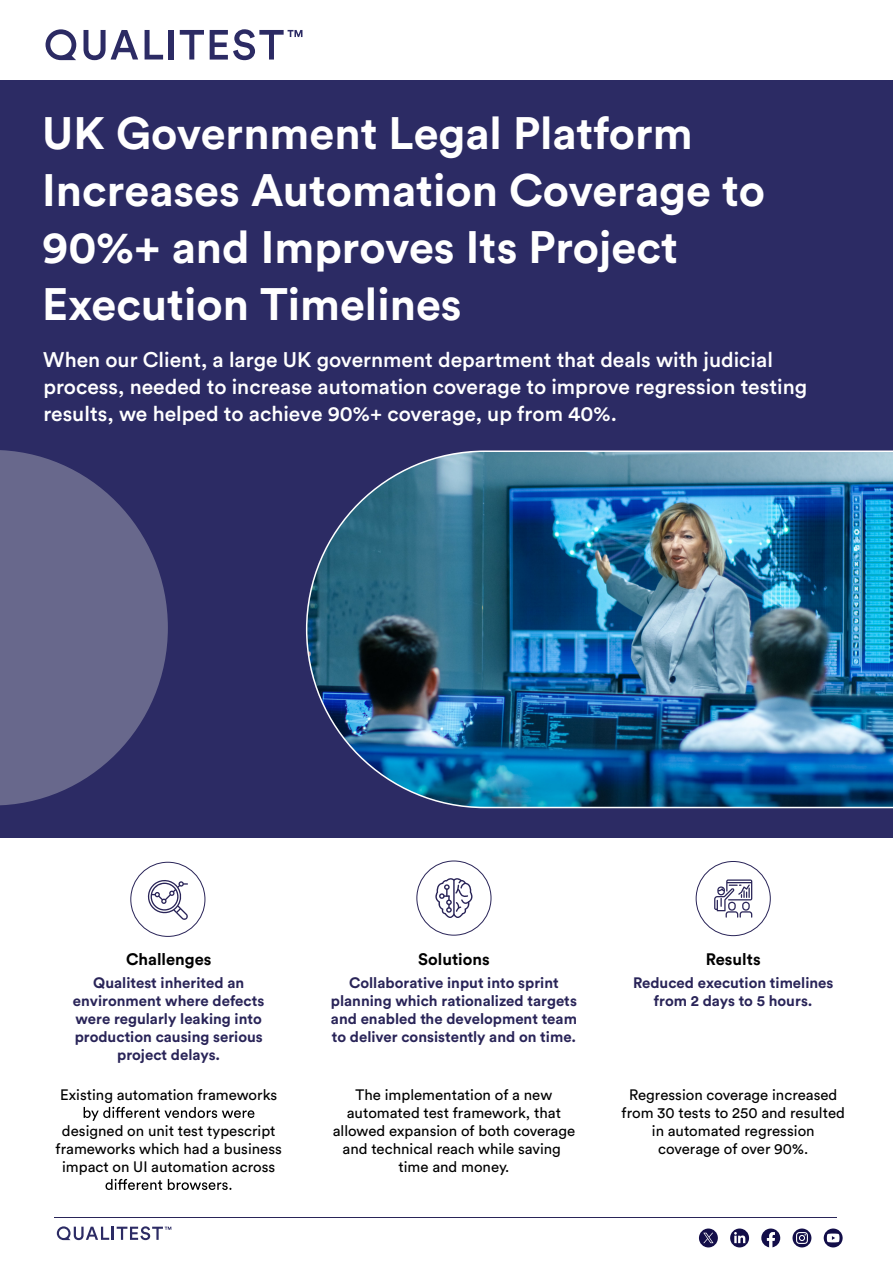
<style>
.page{position:relative;width:893px;height:1263px;background:#fff}
.page>*{position:absolute;margin:0;border:0;box-sizing:border-box;transform-origin:0 0}
.t1{font:700 45px/57px "Circular Std";color:#fff}
.t2{font:500 21px/27px "Circular Std";color:#fff}
.t3{font:700 16.5px "Circular Std";color:#000}
.t4{font:15px/18px "Circular Std";color:#000;text-align:center}
.t5{font:700 15px/18px "Circular Std";color:#292458;text-align:center}
</style>
<div class="page">
<div style="left:0;top:80px;width:893px;height:758px;background:#2c2b64"></div>
<svg style="left:145px;top:30px;width:18px;height:30px"></svg>
<div style="left:169px;top:30px;width:5px;height:30px;background:#2c2b64"></div>
<svg style="left:180px;top:30px;width:24px;height:30px"></svg>
<svg style="left:46px;top:29px;width:30px;height:31px"></svg>
<svg style="left:84px;top:30px;width:54px;height:30px"></svg>
<svg style="left:210px;top:29px;width:92px;height:31px"></svg>
<hr style="left:54px;top:1217px;width:783px;height:1px;background:#292458">
<svg style="left:57px;top:1226px;width:114px;height:14px"></svg>
<img style="left:305px;top:450px;width:588px;height:359px">
<svg style="left:0;top:450px;width:168px;height:355px;fill:#68688c"></svg>
<svg style="left:147px;top:880px;width:41px;height:40px"></svg>
<div style="left:130px;top:862px;width:75px;height:75px;border:1px solid #292458;border-radius:50%"></div>
<svg style="left:84px;top:1107px;width:170px;height:14px"></svg>
<svg style="left:105px;top:1179px;width:126px;height:11px"></svg>
<svg style="left:435px;top:878px;width:38px;height:40px"></svg>
<div style="left:416px;top:861px;width:75px;height:74px;border:1px solid #292458;border-radius:50%"></div>
<svg style="left:714px;top:879px;width:38px;height:39px"></svg>
<div style="left:696px;top:861px;width:75px;height:75px;border:1px solid #292458;border-radius:50%"></div>
<svg style="left:730px;top:1228px;width:19px;height:19px"></svg>
<svg style="left:734px;top:1232px;width:11px;height:11px"></svg>
<svg style="left:792px;top:1228px;width:19px;height:19px"></svg>
<svg style="left:796px;top:1232px;width:12px;height:12px"></svg>
<svg style="left:824px;top:1228px;width:19px;height:19px"></svg>
<svg style="left:827px;top:1233px;width:12px;height:9px"></svg>
<svg style="left:761px;top:1228px;width:19px;height:19px"></svg>
<svg style="left:699px;top:1228px;width:19px;height:19px"></svg>
<svg style="left:703px;top:1233px;width:10px;height:10px"></svg>
<h1 class="t1" style="left:42px;top:103px;width:724px">UK Government Legal Platform<br>Increases Automation Coverage to<br>90%+ and Improves Its Project<br>Execution Timelines</h1>
<h2 class="t2" style="left:43px;top:345px;width:765px">When our Client, a large UK government department that deals with judicial process, needed to increase automation coverage to improve regression testing results, we helped to achieve 90%+ coverage, up from 40%.</h2>
<p class="t3" style="left:126px;top:948px;width:87px">Challenges</p>
<p class="t5" style="left:73px;top:973px;width:193px">Qualitest inherited an environment where defects were regularly leaking into production causing serious project delays.</p>
<p class="t4" style="left:60px;top:1085px;width:219px">Existing automation frameworks</p>
<p class="t4" style="left:56px;top:1121px;width:228px">designed on unit test typescript frameworks which had a business impact on UI automation across</p>
<p class="t3" style="left:418px;top:948px;width:73px">Solutions</p>
<p class="t5" style="left:331px;top:973px;width:248px">Collaborative input into sprint planning which rationalized targets and enabled the development team to deliver consistently and on time.</p>
<p class="t4" style="left:333px;top:1085px;width:244px">The implementation of a new automated test framework, that allowed expansion of both coverage and technical reach while saving time and money.</p>
<p class="t3" style="left:706px;top:948px;width:56px">Results</p>
<p class="t5" style="left:633px;top:973px;width:202px">Reduced execution timelines from 2 days to 5 hours.</p>
<p class="t4" style="left:621px;top:1085px;width:225px">Regression coverage increased from 30 tests to 250 and resulted in automated regression coverage of over 90%.</p>
</div>
